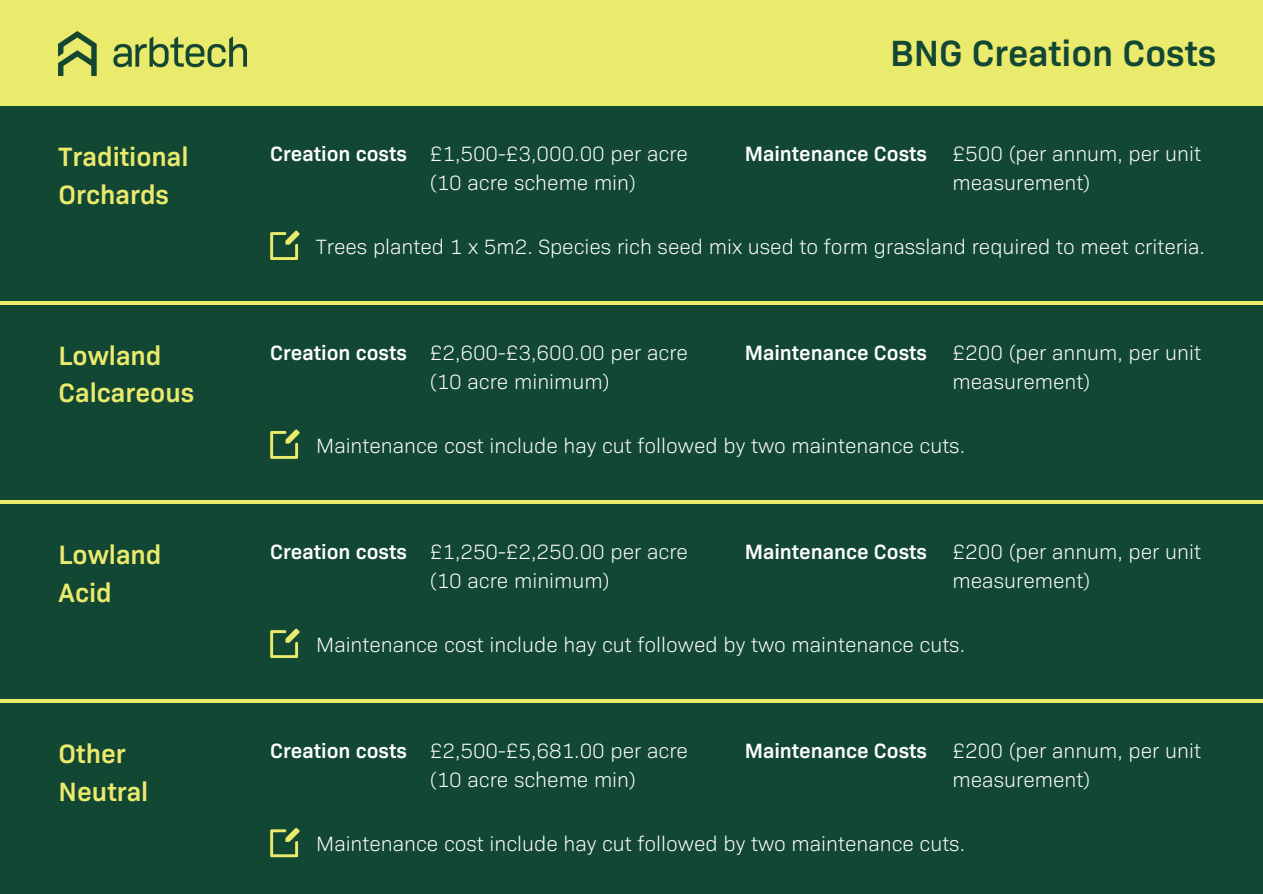
<style>
.page{position:relative;width:1263px;height:894px;background:#fff}
.page>*{position:absolute;margin:0;border:0;box-sizing:border-box;transform-origin:0 0}
.t1{font:600 37.05px "Bio Sans";color:#124734}
.t2{font:600 26.85px/37.3px "Bio Sans";color:#eaea6c}
.t3{font:300 21px/29.2px "Bio Sans";color:#fff}
.t4{font:600 21px "Bio Sans";color:#fff}
</style>
<div class="page">
<div style="left:0;top:0;width:1263px;height:893px;background:#eaea6c"></div>
<img style="left:59px;top:32px;width:188px;height:43px">
<div style="left:0;top:106px;width:1263px;height:194px;background:#124734"></div>
<svg style="left:270px;top:230px;width:29px;height:30px"></svg>
<div style="left:0;top:305px;width:1263px;height:194px;background:#124734"></div>
<svg style="left:270px;top:429px;width:29px;height:29px"></svg>
<div style="left:0;top:504px;width:1263px;height:194px;background:#124734"></div>
<svg style="left:270px;top:628px;width:29px;height:29px"></svg>
<div style="left:0;top:703px;width:1263px;height:190px;background:#124734"></div>
<svg style="left:270px;top:827px;width:29px;height:29px"></svg>
<h1 class="t1" style="left:890px;top:30px;width:328px">BNG Creation Costs</h1>
<p class="t4" style="left:270px;top:141px;width:138px">Creation costs</p>
<h3 class="t3" style="left:953px;top:139px;width:250px">£500 (per annum, per unit measurement)</h3>
<p class="t4" style="left:745px;top:141px;width:184px">Maintenance Costs</p>
<h2 class="t2" style="left:59px;top:138px;width:131px">Traditional<br>Orchards</h2>
<h3 class="t3" style="left:430px;top:139px;width:260px">£1,500-£3,000.00 per acre</h3>
<p class="t3" style="left:430px;top:168px;width:208px">(10 acre scheme min)</p>
<p class="t3" style="left:316px;top:232px;width:890px">Trees planted 1 x 5m2. Species rich seed mix used to form grassland required to meet criteria.</p>
<h3 class="t4" style="left:270px;top:339px;width:138px">Creation costs</h3>
<h3 class="t3" style="left:953px;top:337px;width:250px">£200 (per annum, per unit measurement)</h3>
<h2 class="t4" style="left:745px;top:339px;width:184px">Maintenance Costs</h2>
<p class="t2" style="left:59px;top:337px;width:137px">Lowland<br>Calcareous</p>
<h2 class="t3" style="left:430px;top:337px;width:260px">£2,600-£3,600.00 per acre (10 acre minimum)</h2>
<h2 class="t3" style="left:316px;top:431px;width:650px">Maintenance cost include hay cut followed by two maintenance cuts.</h2>
<p class="t4" style="left:270px;top:538px;width:138px">Creation costs</p>
<h3 class="t3" style="left:953px;top:536px;width:250px">£200 (per annum, per unit measurement)</h3>
<h3 class="t4" style="left:745px;top:538px;width:184px">Maintenance Costs</h3>
<h2 class="t2" style="left:59px;top:536px;width:104px">Lowland<br>Acid</h2>
<p class="t3" style="left:430px;top:536px;width:260px">£1,250-£2,250.00 per acre (10 acre minimum)</p>
<h2 class="t3" style="left:316px;top:630px;width:650px">Maintenance cost include hay cut followed by two maintenance cuts.</h2>
<p class="t4" style="left:270px;top:737px;width:138px">Creation costs</p>
<p class="t3" style="left:953px;top:735px;width:250px">£200 (per annum, per unit measurement)</p>
<h3 class="t4" style="left:745px;top:737px;width:184px">Maintenance Costs</h3>
<p class="t2" style="left:59px;top:735px;width:91px">Other<br>Neutral</p>
<h2 class="t3" style="left:430px;top:735px;width:260px">£2,500-£5,681.00 per acre (10 acre scheme min)</h2>
<h3 class="t3" style="left:316px;top:829px;width:650px">Maintenance cost include hay cut followed by two maintenance cuts.</h3>
</div>
